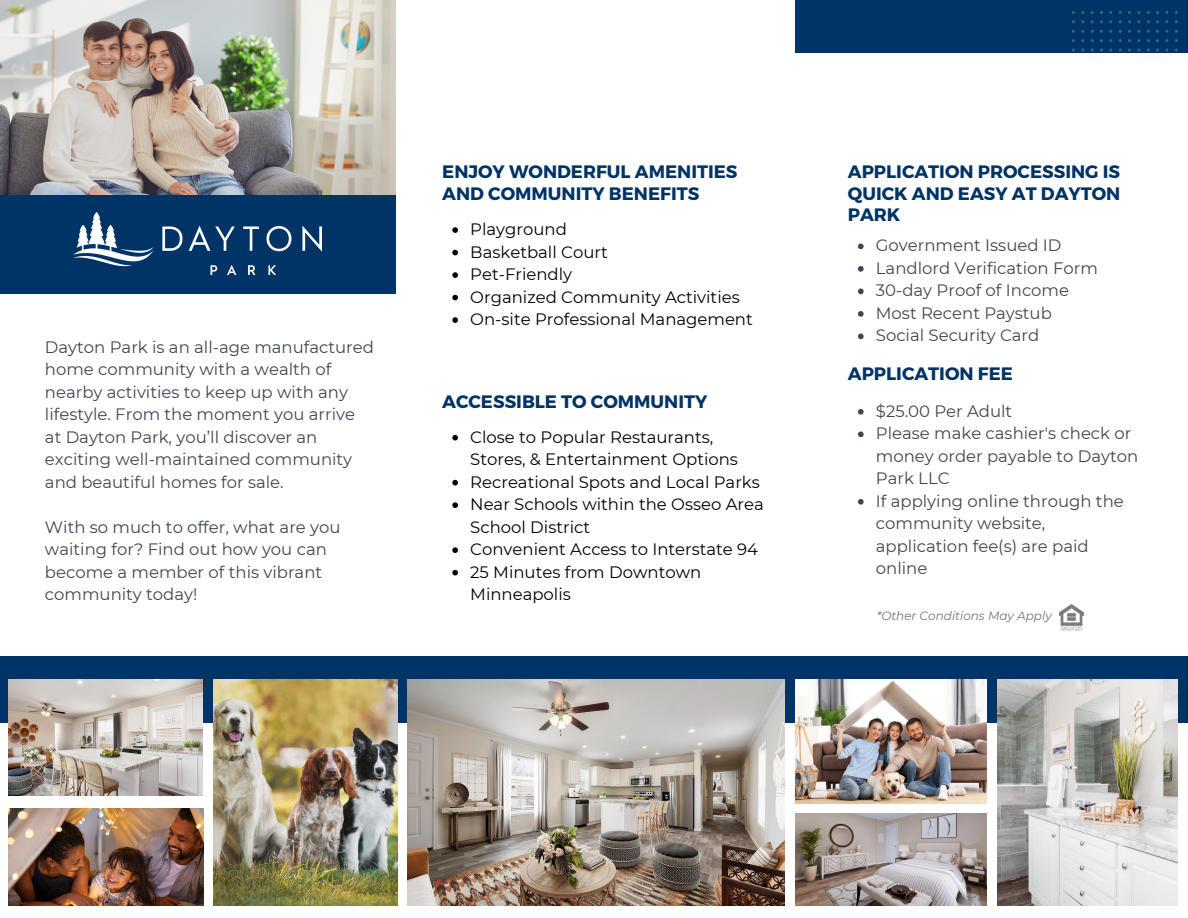
<style>
.page{position:relative;width:1188px;height:918px;background:#fff}
.page>*{position:absolute;margin:0;border:0;box-sizing:border-box;transform-origin:0 0}
.t1{font:700 18px/21.3px "Montserrat";color:#036;text-align:justify}
.t2{font:16.5px/22.5px "Montserrat";color:#3f4652}
.t3{font:16.5px/22.5px "Montserrat";color:#000}
.t4{font:italic 12px "Montserrat";color:#737373}
</style>
<div class="page">
<div style="left:0;top:168px;width:396px;height:126px;background:#036"></div>
<div style="left:795px;top:0;width:393px;height:52px;background:#036"></div>
<div style="left:0;top:657px;width:1188px;height:66px;background:#036"></div>
<svg style="left:1072px;top:11px;width:106px;height:42px"></svg>
<img style="left:1059px;top:604px;width:24px;height:26px">
<img style="left:0;top:0;width:396px;height:195px">
<img style="left:998px;top:680px;width:180px;height:226px">
<img style="left:795px;top:680px;width:191px;height:123px">
<img style="left:9px;top:680px;width:194px;height:116px">
<img style="left:796px;top:813px;width:191px;height:93px">
<img style="left:214px;top:680px;width:183px;height:226px">
<img style="left:9px;top:808px;width:194px;height:98px">
<img style="left:407px;top:680px;width:377px;height:226px">
<svg style="left:858px;top:244px;width:6px;height:5px"></svg>
<svg style="left:858px;top:266px;width:6px;height:6px"></svg>
<svg style="left:858px;top:289px;width:6px;height:5px"></svg>
<svg style="left:858px;top:311px;width:6px;height:6px"></svg>
<svg style="left:858px;top:334px;width:6px;height:5px"></svg>
<svg style="left:452px;top:227px;width:6px;height:6px"></svg>
<svg style="left:452px;top:250px;width:6px;height:5px"></svg>
<svg style="left:452px;top:272px;width:6px;height:6px"></svg>
<svg style="left:452px;top:295px;width:6px;height:5px"></svg>
<svg style="left:452px;top:317px;width:6px;height:6px"></svg>
<svg style="left:452px;top:435px;width:6px;height:5px"></svg>
<svg style="left:452px;top:480px;width:6px;height:5px"></svg>
<svg style="left:452px;top:502px;width:6px;height:6px"></svg>
<svg style="left:452px;top:547px;width:6px;height:6px"></svg>
<svg style="left:452px;top:570px;width:6px;height:5px"></svg>
<svg style="left:858px;top:409px;width:6px;height:6px"></svg>
<svg style="left:858px;top:431px;width:6px;height:6px"></svg>
<svg style="left:858px;top:499px;width:6px;height:6px"></svg>
<img style="left:74px;top:213px;width:247px;height:61px">
<p class="t2" style="left:45px;top:336px;width:331px">Dayton Park is an all-age manufactured home community with a wealth of nearby activities to keep up with any lifestyle. From the moment you arrive at Dayton Park, you’ll discover an exciting well-maintained community and beautiful homes for sale.</p>
<p class="t2" style="left:45px;top:516px;width:297px">With so much to offer, what are you waiting for? Find out how you can become a member of this vibrant community today!</p>
<p class="t1" style="left:442px;top:160px;width:297px">ENJOY WONDERFUL AMENITIES<br>AND COMMUNITY BENEFITS</p>
<p class="t3" style="left:470px;top:218px;width:98px">Playground</p>
<p class="t3" style="left:470px;top:240px;width:139px">Basketball Court</p>
<p class="t3" style="left:470px;top:263px;width:103px">Pet-Friendly</p>
<p class="t3" style="left:470px;top:285px;width:271px">Organized Community Activities</p>
<p class="t3" style="left:470px;top:308px;width:284px">On-site Professional Management</p>
<p class="t1" style="left:442px;top:390px;width:267px">ACCESSIBLE TO COMMUNITY</p>
<p class="t3" style="left:470px;top:426px;width:269px">Close to Popular Restaurants,<br>Stores, &amp; Entertainment Options</p>
<p class="t3" style="left:470px;top:471px;width:291px">Recreational Spots and Local Parks</p>
<p class="t3" style="left:470px;top:493px;width:295px">Near Schools within the Osseo Area<br>School District</p>
<p class="t3" style="left:470px;top:538px;width:289px">Convenient Access to Interstate 94</p>
<p class="t3" style="left:470px;top:561px;width:233px">25 Minutes from Downtown<br>Minneapolis</p>
<p class="t1" style="left:848px;top:160px;width:274px">APPLICATION PROCESSING IS QUICK AND EASY AT DAYTON PARK</p>
<p class="t2" style="left:876px;top:234px;width:187px">Government Issued ID</p>
<p class="t2" style="left:876px;top:257px;width:224px">Landlord Verification Form</p>
<p class="t2" style="left:876px;top:279px;width:195px">30-day Proof of Income</p>
<p class="t2" style="left:876px;top:302px;width:177px">Most Recent Paystub</p>
<p class="t2" style="left:876px;top:324px;width:165px">Social Security Card</p>
<p class="t1" style="left:848px;top:362px;width:167px">APPLICATION FEE</p>
<p class="t2" style="left:876px;top:400px;width:138px">$25.00 Per Adult</p>
<p class="t2" style="left:876px;top:422px;width:264px">Please make cashier's check or money order payable to Dayton<br>Park LLC</p>
<p class="t2" style="left:876px;top:490px;width:249px">If applying online through the community website, application fee(s) are paid online</p>
<p class="t4" style="left:877px;top:608px;width:177px">*Other Conditions May Apply</p>
</div>
